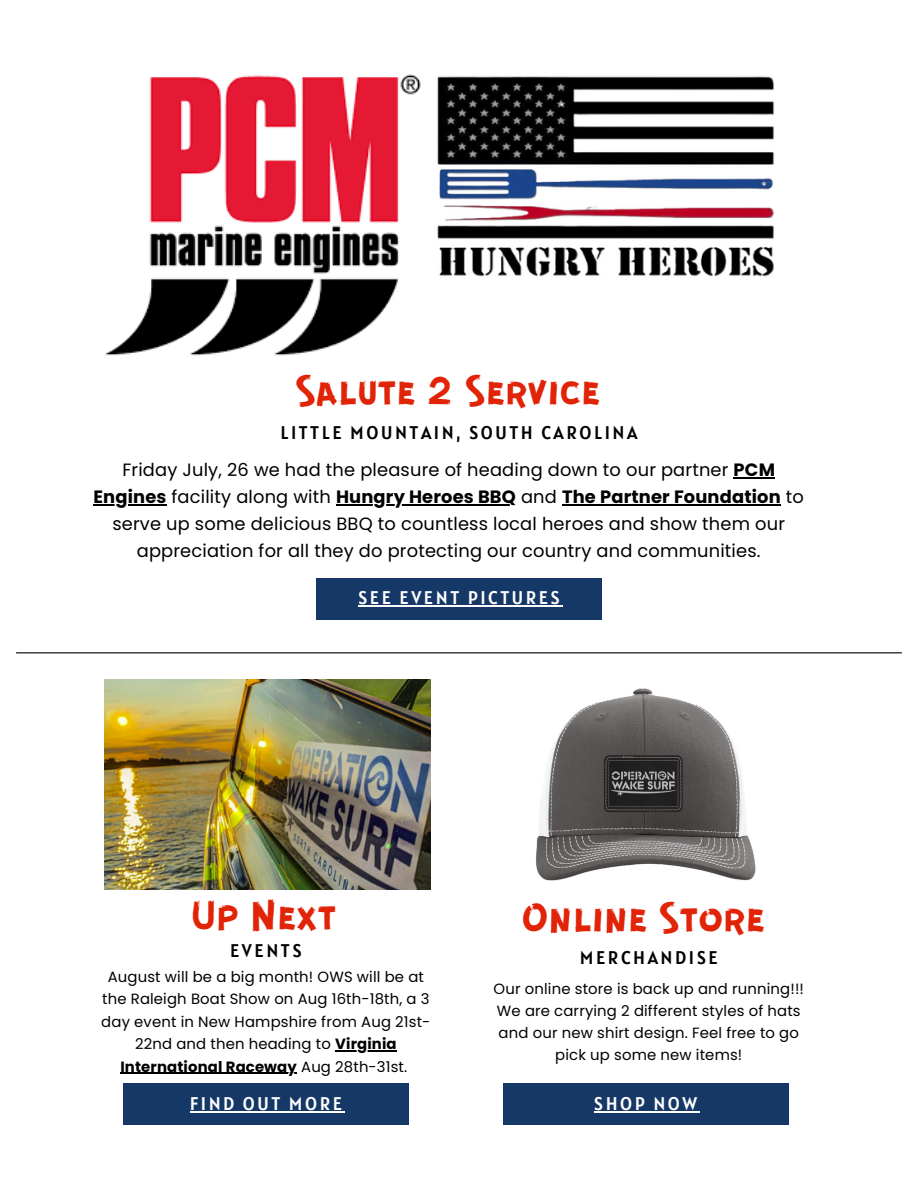
<style>
.page{position:relative;width:918px;height:1188px;background:#fff}
.page>*{position:absolute;margin:0;border:0;box-sizing:border-box;transform-origin:0 0}
.t1{font:44.55px "GUERRILLA";color:#e12308}
.t2{font:18.3px "Alatsi";letter-spacing:.14em;color:#000}
.t3{font:18.3px "Alatsi";letter-spacing:.14em;color:#fff}
.t4{font:17.85px/27px "Poppins";letter-spacing:.01em;color:#000;text-align:center}
.t5{font:700 17.85px "Poppins";letter-spacing:.01em;color:#000}
.t6{font:14.85px/22.5px "Poppins";letter-spacing:.01em;color:#000;text-align:center}
.t7{font:700 14.85px "Poppins";letter-spacing:.01em;color:#000}
.s1{font-weight:700}
.s2{font-weight:400}
</style>
<div class="page">
<hr style="left:16px;top:652px;width:886px;height:1px;background:#000">
<div style="left:316px;top:578px;width:286px;height:42px;background:#163867"></div>
<div style="left:123px;top:1084px;width:286px;height:41px;background:#163867"></div>
<div style="left:503px;top:1084px;width:285px;height:41px;background:#163867"></div>
<img style="left:514px;top:653px;width:263px;height:228px">
<img style="left:105px;top:74px;width:316px;height:282px">
<img style="left:437px;top:76px;width:337px;height:201px">
<hr style="left:734px;top:478px;width:41px;height:1px;background:#000">
<hr style="left:93px;top:505px;width:74px;height:1px;background:#000">
<hr style="left:336px;top:505px;width:180px;height:1px;background:#000">
<hr style="left:562px;top:505px;width:219px;height:1px;background:#000">
<hr style="left:335px;top:1050px;width:62px;height:2px;background:#000">
<hr style="left:120px;top:1073px;width:177px;height:1px;background:#000">
<hr style="left:358px;top:606px;width:204px;height:1px;background:#fff">
<hr style="left:190px;top:1111px;width:155px;height:1px;background:#fff">
<hr style="left:594px;top:1111px;width:106px;height:1px;background:#fff">
<img style="left:104px;top:679px;width:327px;height:211px">
<h1 class="t1" style="left:295px;top:361px;width:307px">Salute 2 Service</h1>
<h2 class="t2" style="left:280px;top:421px;width:359px">LITTLE MOUNTAIN, SOUTH CAROLINA</h2>
<h2 class="t4" style="left:122px;top:457px;width:654px">Friday July, 26 we had the pleasure of heading down to our partner <span class="s1">PCM</span></h2>
<h3 class="t5" style="left:93px;top:485px;width:712px">Engines <span class="s2">facility along with</span> Hungry Heroes BBQ <span class="s2">and</span> The Partner Foundation <span class="s2">to</span></h3>
<h2 class="t4" style="left:112px;top:511px;width:674px">serve up some delicious BBQ to countless local heroes and show them our appreciation for all they do protecting our country and communities.</h2>
<p class="t3" style="left:358px;top:586px;width:203px">SEE EVENT PICTURES</p>
<h1 class="t1" style="left:191px;top:887px;width:147px">Up Next</h1>
<h1 class="t1" style="left:521px;top:889px;width:245px">Online Store</h1>
<h2 class="t2" style="left:230px;top:939px;width:73px">EVENTS</h2>
<p class="t6" style="left:101px;top:965px;width:331px">August will be a big month! OWS will be at the Raleigh Boat Show on Aug 16th-18th, a 3 day event in New Hampshire from Aug 21st-22nd and then heading to <span class="s1">Virginia</span></p>
<h1 class="t7" style="left:120px;top:1056px;width:288px">International Raceway <span class="s2">Aug 28th-31st.</span></h1>
<p class="t2" style="left:580px;top:946px;width:139px">MERCHANDISE</p>
<h1 class="t6" style="left:494px;top:977px;width:312px">Our online store is back up and running!!!<br>We are carrying 2 different styles of hats and our new shirt design. Feel free to go pick up some new items!</h1>
<h2 class="t3" style="left:190px;top:1092px;width:154px">FIND OUT MORE</h2>
<h2 class="t3" style="left:594px;top:1092px;width:105px">SHOP NOW</h2>
</div>
